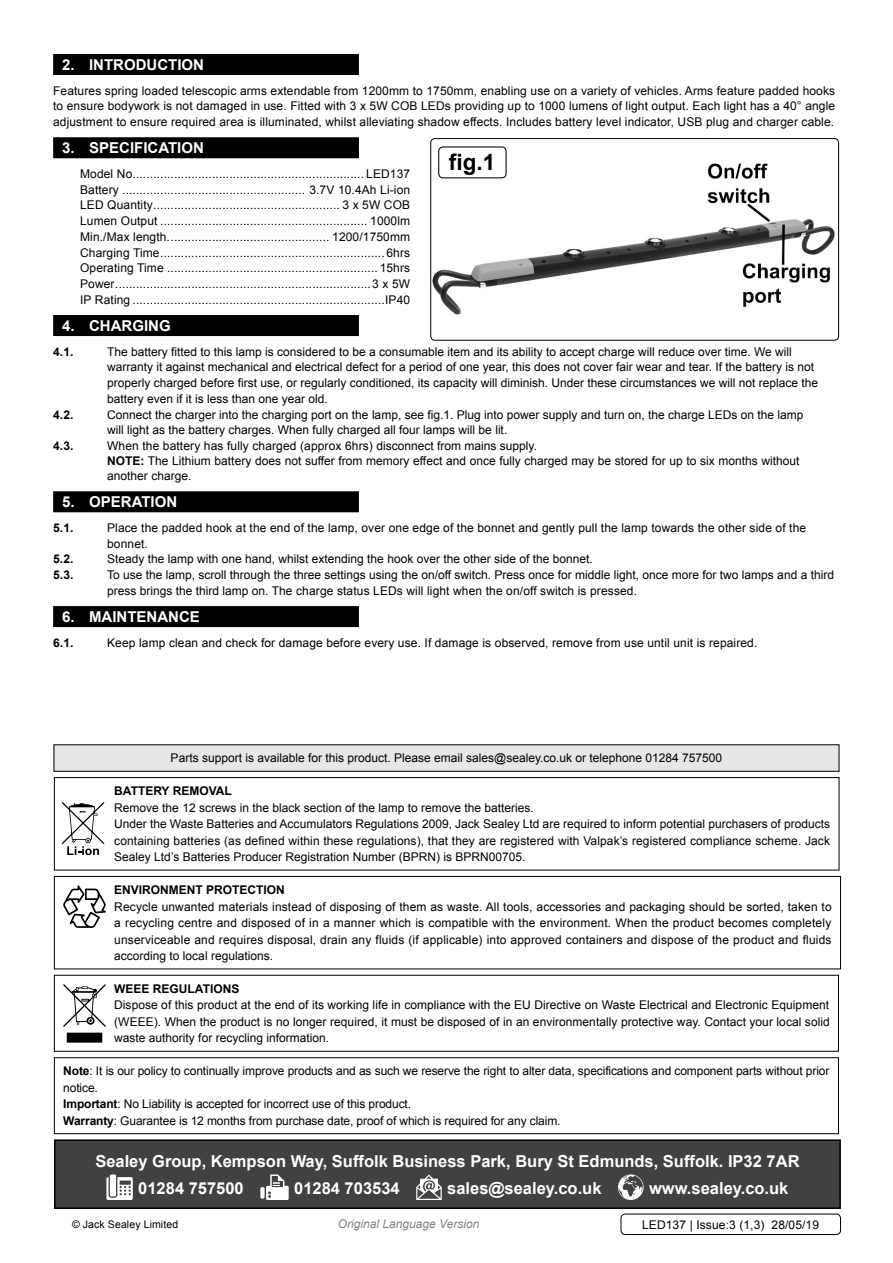
<style>
.page{position:relative;width:893px;height:1263px;background:#fff}
.page>*{position:absolute;margin:0;border:0;box-sizing:border-box;transform-origin:0 0}
.t1{font:700 22.5px "Arial";color:#000}
.t2{font:700 16.5px/26.7px "Arial";color:#fff}
.t3{font:700 15px "Arial";color:#fff}
.t4{font:12px/15.8px "Arial";color:#000}
.t5{font:700 12px "Arial";color:#000}
.t6{font:italic 12px "Arial";color:#808285}
.t7{font:10.5px "Arial";letter-spacing:.01em;color:#000}
.s1{font-weight:700}
</style>
<div class="page">
<div style="left:53px;top:54px;width:306px;height:21px;background:#000"></div>
<div style="left:53px;top:137px;width:306px;height:21px;background:#000"></div>
<div style="left:53px;top:315px;width:306px;height:21px;background:#000"></div>
<div style="left:53px;top:491px;width:306px;height:21px;background:#000"></div>
<div style="left:53px;top:606px;width:306px;height:21px;background:#000"></div>
<img style="left:432px;top:163px;width:403px;height:152px">
<div style="left:430px;top:138px;width:409px;height:203px;border:1px solid #000;border-radius:4px"></div>
<div style="left:439px;top:147px;width:67px;height:31px;background:#fff;border-radius:4px"></div>
<div style="left:438px;top:146px;width:69px;height:32px;border:1px solid #000;border-radius:4px"></div>
<div style="left:55px;top:1140px;width:785px;height:68px;background:#414042"></div>
<svg style="left:106px;top:1177px;width:27px;height:23px"></svg>
<div style="left:110px;top:1174px;width:6px;height:22px;background:#fff"></div>
<div style="left:260px;top:1187px;width:5px;height:11px;background:#fff"></div>
<svg style="left:266px;top:1174px;width:23px;height:26px"></svg>
<svg style="left:416px;top:1174px;width:26px;height:26px"></svg>
<svg style="left:618px;top:1174px;width:26px;height:26px"></svg>
<div style="left:54px;top:1139px;width:787px;height:70px;border:2px solid #000"></div>
<div style="left:54px;top:1057px;width:785px;height:77px;border:1px solid #000"></div>
<div style="left:54px;top:876px;width:787px;height:93px;border:1px solid #000"></div>
<svg style="left:63px;top:885px;width:43px;height:43px"></svg>
<div style="left:54px;top:975px;width:785px;height:77px;border:1px solid #000"></div>
<div style="left:68px;top:1033px;width:34px;height:9px;background:#000"></div>
<div style="left:67px;top:1033px;width:35px;height:10px;border:2px solid #000"></div>
<svg style="left:63px;top:984px;width:43px;height:43px"></svg>
<div style="left:54px;top:777px;width:785px;height:93px;border:1px solid #000"></div>
<svg style="left:62px;top:802px;width:42px;height:53px"></svg>
<div style="left:54px;top:745px;width:785px;height:26px;background:#e6e7e8"></div>
<div style="left:54px;top:744px;width:785px;height:28px;border:1px solid #000"></div>
<div style="left:621px;top:1214px;width:220px;height:21px;border:1px solid #000;border-radius:4px"></div>
<p class="t3" style="left:62px;top:54px;width:143px">2. introduction</p>
<p class="t4" style="left:53px;top:83px;width:783px">Features spring loaded telescopic arms extendable from 1200mm to 1750mm, enabling use on a variety of vehicles. Arms feature padded hooks to ensure bodywork is not damaged in use. Fitted with 3 x 5W COB LED</p>
<p class="t4" style="left:53px;top:98px;width:783px;text-align:right">s providing up to 1000 lumens of light output. Each light has a 40° angle<br>adjustment to ensure required area is illuminated, whilst alleviating shadow effects. Includes battery level indicator, USB plug and charger cable.</p>
<p class="t3" style="left:62px;top:138px;width:143px">3. Specification</p>
<p class="t4" style="left:80px;top:166px;width:295px">Model No................................................................... LED</p>
<h1 class="t1" style="left:449px;top:147px;width:48px">fig.1</h1>
<p class="t4" style="left:80px;top:166px;width:331px;text-align:justify;text-indent:310px">137<br>Battery ..................................................... 3.7V 10.4Ah Li-ion LED Quantity...................................................... 3 x 5W COB Lumen Output ............................................................ 1000lm Min./Max length............................................... 1200/1750mm Charging Time................................................................. 6hrs Operating Time ............................................................. 15hrs Power..........................................................................3 x 5W IP Rating .........................................................................IP40</p>
<p class="t3" style="left:62px;top:315px;width:39px">4. Cha</p>
<p class="t3" style="left:122px;top:315px;width:48px">rging</p>
<p class="t5" style="left:53px;top:343px;width:22px">4.1.</p>
<p class="t4" style="left:107px;top:344px;width:712px">The battery fitted to this lamp is considered to be a consumable item and its ability to accept charge will reduce over time. We will warranty it against mechanical and electrical defect for a period of one year, this does not cover fair wear and tear. If the battery is not properly charged before first use, or regularly conditioned, its capacity will diminish. Under these circumstances we will not replace the battery even if it is less than one year old.</p>
<p class="t5" style="left:53px;top:406px;width:22px">4.2.</p>
<p class="t4" style="left:107px;top:407px;width:610px">Connect the charger into the charging port on the lamp, see fig.1. Plug into power supply and turn on, the charge LED</p>
<p class="t4" style="left:731px;top:407px;width:74px">s on the lamp</p>
<p class="t4" style="left:107px;top:422px;width:402px">will light as the battery charges. When fully charged all four lamps will be lit.</p>
<p class="t5" style="left:53px;top:438px;width:22px">4.3.</p>
<p class="t4" style="left:107px;top:438px;width:431px">When the battery has fully charged (approx 6hrs) disconnect from mains supply.</p>
<p class="t5" style="left:107px;top:453px;width:9px">NOTE</p>
<p class="t4" style="left:107px;top:453px;width:694px;line-height:15px;text-indent:33px"><span class="s1">:</span> The Lithium battery does not suffer from memory effect and once fully charged may be stored for up to six months without another charge.</p>
<p class="t3" style="left:62px;top:492px;width:117px">5. operation</p>
<p class="t5" style="left:53px;top:520px;width:22px">5.1.</p>
<p class="t4" style="left:107px;top:520px;width:700px">Place the padded hook at the end of the lamp, over one edge of the bonnet and gently pull the lamp towards the other side of the bonnet.</p>
<p class="t5" style="left:53px;top:551px;width:22px">5.2.</p>
<p class="t4" style="left:107px;top:551px;width:487px">Steady the lamp with one hand, whilst extending the hook over the other side of the bonnet.</p>
<p class="t5" style="left:53px;top:567px;width:22px">5.3.</p>
<p class="t4" style="left:107px;top:567px;width:728px">To use the lamp, scroll through the three settings using the on/off switch. Press once for middle light, once more for two lamps and a third press brings the third lamp on. The charge status LED</p>
<p class="t4" style="left:397px;top:583px;width:242px">s will light when the on/off switch is pressed.</p>
<p class="t3" style="left:62px;top:606px;width:139px">6. Maintenance</p>
<p class="t5" style="left:53px;top:634px;width:22px">6.1.</p>
<p class="t4" style="left:107px;top:635px;width:652px">Keep lamp clean and check for damage before every use. If damage is observed, remove from use until unit is repaired.</p>
<p class="t4" style="left:171px;top:750px;width:553px">Parts support is available for this product. Please email sales@sealey.co.uk or telephone 01284 757500</p>
<p class="t5" style="left:114px;top:783px;width:119px">Battery Removal</p>
<p class="t4" style="left:114px;top:799px;width:717px;line-height:16.5px">Remove the 12 screws in the black section of the lamp to remove the batteries.<br>Under the Waste Batteries and Accumulators Regulations 2009, Jack Sealey Ltd are required to inform potential purchasers of products containing batteries (as defined within these regulations), that they are registered with Valpak’s registered compliance scheme. Jack Sealey Ltd’s Batteries Producer Registration N umber (BPRN ) is BPRN 00705.</p>
<p class="t5" style="left:114px;top:882px;width:172px">Environment Protection</p>
<p class="t4" style="left:114px;top:898px;width:719px;line-height:16.5px;text-align:justify">Recycle unwanted materials instead of disposing of them as waste. All tools, accessories and packaging should be sorted, taken to a recycling centre and disposed of in a manner which is compatible with the environment. When the product becomes completely unserviceable and requires disposal, drain any fluids (if applicable) into approved containers and dispose of the product and fluids according to local regulations.</p>
<p class="t5" style="left:114px;top:981px;width:127px">Weee Regulations</p>
<p class="t4" style="left:114px;top:997px;width:716px;line-height:16.5px">Dispose of this product at the end of its working life in compliance with the EU Directive on Waste Electrical and Electronic Equipment (WEEE</p>
<p class="t4" style="left:114px;top:1013px;width:717px;line-height:16.5px;text-indent:40px">). When the product is no longer required, it must be disposed of in an environmentally protective way. Contact your local solid waste authority for recycling information.</p>
<p class="t4" style="left:63px;top:1063px;width:768px;line-height:16.5px"><span class="s1">Note</span>: It is our policy to continually improve products and as such we reserve the right to alter data, specifications and component parts without prior notice.<br><span class="s1">Important</span>: No Liability is accepted for incorrect use of this product.<br><span class="s1">Warranty</span>: Guarantee is 12 months from purchase date, proof of which is required for any claim.</p>
<h2 class="t2" style="left:138px;top:1148px;width:661px;text-indent:-43px">Sealey Group, Kempson Way, Suffolk Business Park, Bury St Edmunds, Suffolk. IP32 7AR<br>01284 757500</h2>
<h2 class="t2" style="left:294px;top:1175px;width:107px">01284 703534</h2>
<h2 class="t2" style="left:447px;top:1175px;width:156px">sales@sealey.co.uk</h2>
<h2 class="t2" style="left:649px;top:1175px;width:141px">www.sealey.co.uk</h2>
<p class="t7" style="left:72px;top:1217px;width:108px">© Jack Sealey Limited</p>
<p class="t6" style="left:338px;top:1216px;width:143px">Original Language Version</p>
<p class="t4" style="left:642px;top:1217px;width:178px">LED 137 | Issue:3 (1,3) 28/05/19</p>
</div>
